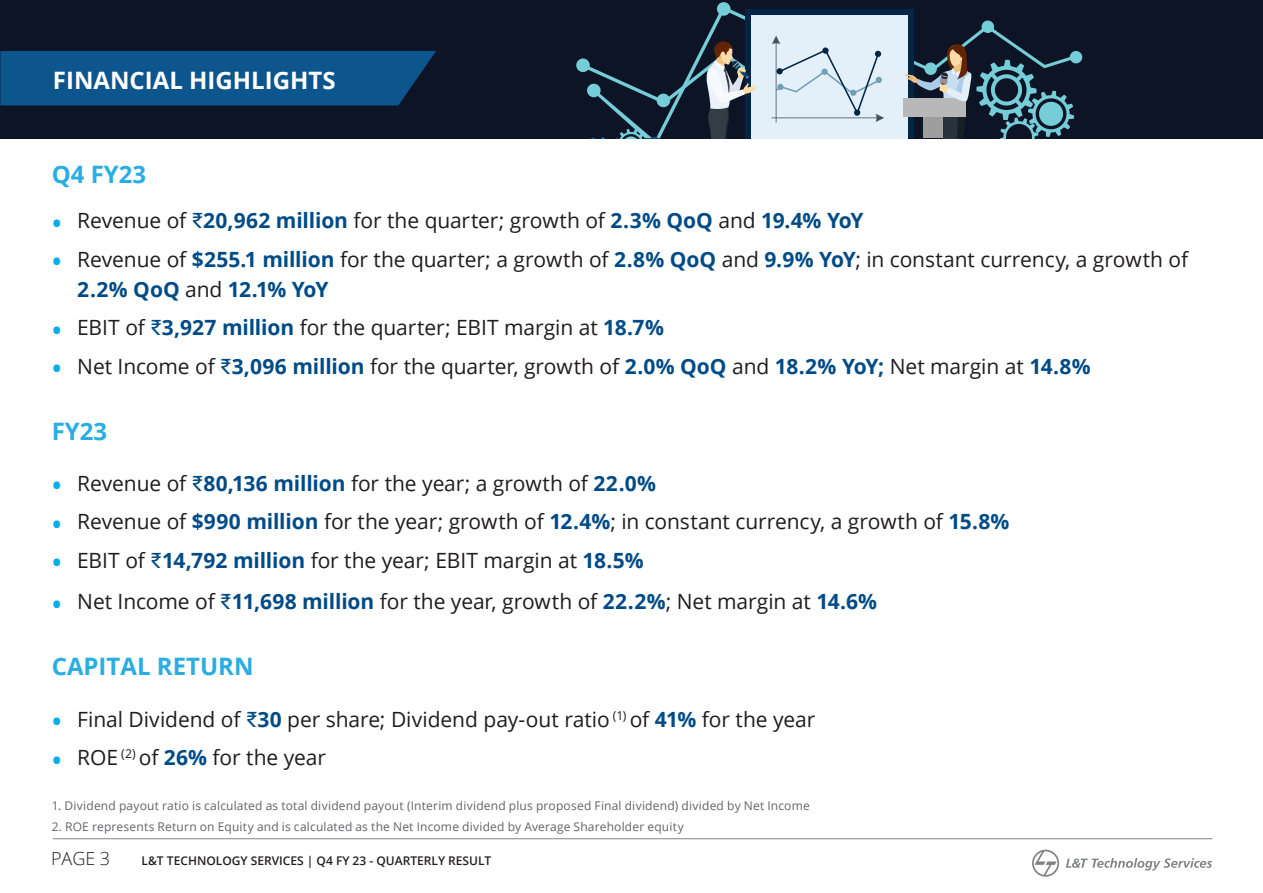
<style>
.page{position:relative;width:1263px;height:893px;background:#fff}
.page>*{position:absolute;margin:0;border:0;box-sizing:border-box;transform-origin:0 0}
.head_3_reveneiw{font:700 24px "Open Sans";color:#29ade3}
.head_2{font:700 24px "Open Sans";color:#fff}
.t1{font:21px/30px "Open Sans";letter-spacing:-.005em;color:#1f1c1c}
.t2{font:300 18px "Open Sans";color:#231f20}
.Body_heade{font:12px "Open Sans";letter-spacing:.015em;color:#636366}
.t3{font:600 12px "Open Sans";color:#231f20}
.s1{font-weight:600;font-size:27px;color:#00aeef}
.s2{font-family:"Arial";color:#004b87}
.s3{font-weight:700;color:#004b87}
</style>
<div class="page">
<hr style="left:53px;top:838px;width:1159px;height:1px;background:#808285">
<svg style="left:1032px;top:850px;width:27px;height:27px"></svg>
<svg style="left:1066px;top:858px;width:146px;height:12px"></svg>
<div style="left:0;top:0;width:1263px;height:138px;background:#0c1426"></div>
<svg style="left:576px;top:58px;width:14px;height:14px"></svg>
<div style="left:717px;top:2px;width:13px;height:14px;background:#75cdd8;border-radius:50%"></div>
<div style="left:1070px;top:51px;width:12px;height:12px;background:#75cdd8;border-radius:50%"></div>
<svg style="left:579px;top:6px;width:499px;height:132px"></svg>
<div style="left:0;top:51px;width:436px;height:54px;background:#0d558d"></div>
<p class="head_2" style="left:53px;top:63px;width:284px">FINANCIAL HIGHLIGHTS</p>
<p class="head_3_reveneiw" style="left:52px;top:157px;width:96px">Q4 FY23</p>
<p class="t1" style="left:52px;top:205px;width:813px"><span class="s1">•</span> Revenue of <span class="s2">₹</span><span class="s3">20,962 million</span> for the quarter; growth of <span class="s3">2.3% QoQ</span> and <span class="s3">19.4% YoY</span></p>
<p class="t1" style="left:77px;top:244px;width:1112px;text-indent:-26px"><span class="s1">•</span> Revenue of <span class="s3">$255.1 million</span> for the quarter; a growth of <span class="s3">2.8% QoQ</span> and <span class="s3">9.9% YoY</span>; in constant currency, a growth of<br><span class="s3">2.2% QoQ</span> and <span class="s3">12.1% YoY</span></p>
<p class="t1" style="left:52px;top:312px;width:614px"><span class="s1">•</span> EBIT of <span class="s2">₹</span><span class="s3">3,927 million</span> for the quarter; EBIT margin at <span class="s3">18.7%</span></p>
<p class="t1" style="left:52px;top:351px;width:1040px"><span class="s1">•</span> Net Income of <span class="s2">₹</span><span class="s3">3,096 million</span> for the quarter, growth of <span class="s3">2.0% QoQ</span> and <span class="s3">18.2% YoY;</span> Net margin at <span class="s3">14.8%</span></p>
<p class="head_3_reveneiw" style="left:52px;top:414px;width:57px">FY23</p>
<p class="t1" style="left:52px;top:468px;width:606px"><span class="s1">•</span> Revenue of <span class="s2">₹</span><span class="s3">80,136 million</span> for the year; a growth of <span class="s3">22.0%</span></p>
<p class="t1" style="left:52px;top:506px;width:959px"><span class="s1">•</span> Revenue of <span class="s3">$990 million</span> for the year; growth of <span class="s3">12.4%</span>; in constant currency, a growth of <span class="s3">15.8%</span></p>
<p class="t1" style="left:52px;top:545px;width:594px"><span class="s1">•</span> EBIT of <span class="s2">₹</span><span class="s3">14,792 million</span> for the year; EBIT margin at <span class="s3">18.5%</span></p>
<p class="t1" style="left:52px;top:586px;width:827px"><span class="s1">•</span> Net Income of <span class="s2">₹</span><span class="s3">11,698 million</span> for the year, growth of <span class="s3">22.2%</span>; Net margin at <span class="s3">14.6%</span></p>
<p class="head_3_reveneiw" style="left:52px;top:650px;width:203px">CAPITAL RETURN</p>
<p class="t1" style="left:52px;top:703px;width:765px"><span class="s1">•</span> Final Dividend of <span class="s2">₹</span><span class="s3">30</span> per share; Dividend pay-out ratio <sup>(1)</sup> of <span class="s3">41%</span> for the year</p>
<p class="t1" style="left:52px;top:742px;width:276px"><span class="s1">•</span> ROE <sup>(2)</sup> of <span class="s3">26%</span> for the year</p>
<p class="Body_heade" style="left:52px;top:797px;width:759px">1. Dividend payout ratio is calculated as total dividend payout (Interim dividend plus proposed Final dividend) divided by Net Income</p>
<p class="Body_heade" style="left:52px;top:818px;width:634px">2. ROE represents Return on Equity and is calculated as the Net Income divided by Average Shareholder equity</p>
<p class="t2" style="left:51px;top:846px;width:61px">PAGE 3</p>
<p class="t3" style="left:142px;top:853px;width:351px">L&amp;T TECHNOLOGY SERVICES | Q4 FY 23 - QUARTERLY RESULT</p>
</div>
